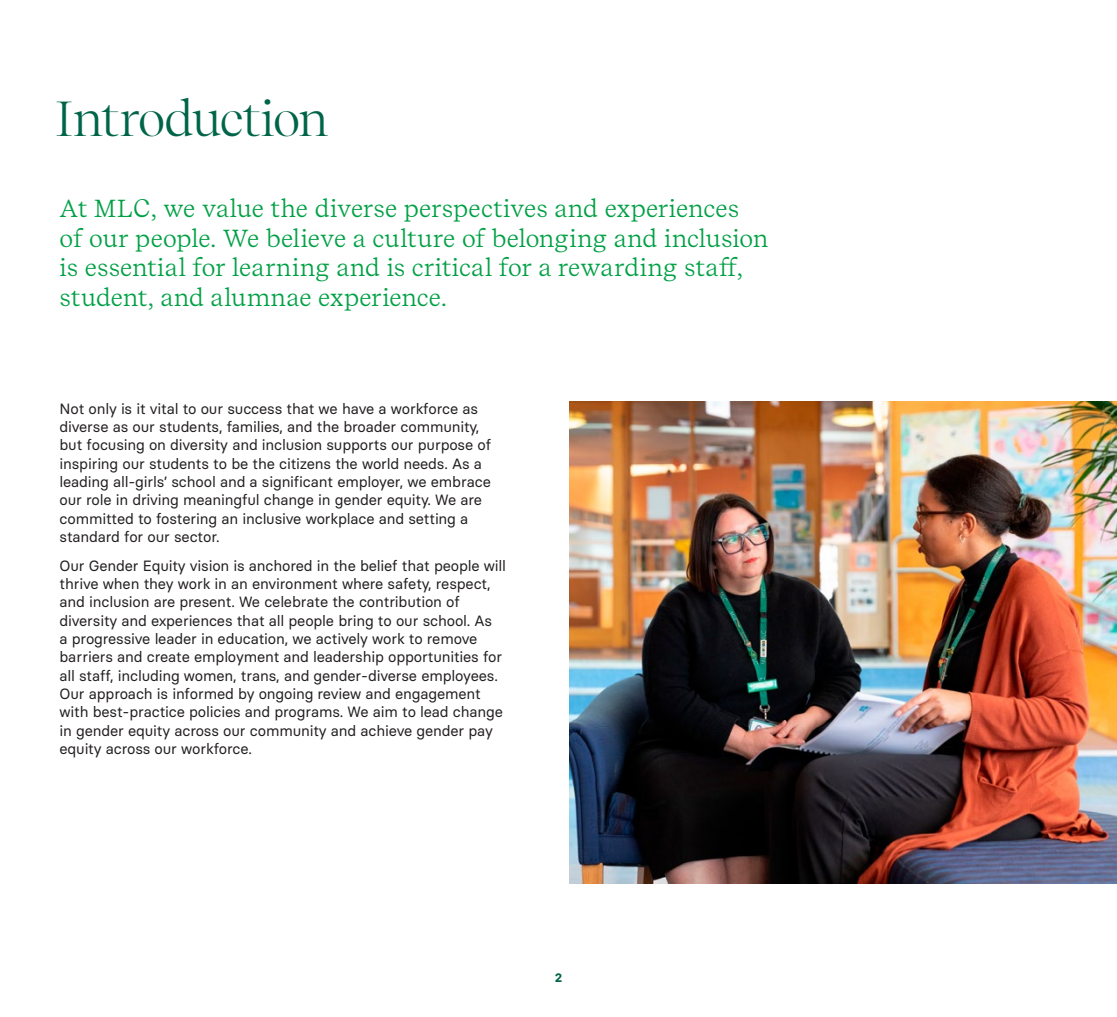
<style>
.page{position:relative;width:1117px;height:1017px;background:#fff}
.page>*{position:absolute;margin:0;border:0;box-sizing:border-box;transform-origin:0 0}
.t1{font:49px "Recife Display";letter-spacing:-.02em;color:#006548}
.t2{font:24.5px/29.8px "Recife Text";color:#00a045}
.t3{font:14.88px/18.4px "Basier Circle";letter-spacing:-.01em;color:#231f20}
.t4{font:700 12.25px "Basier Circle";color:#006548}
</style>
<div class="page">
<img style="left:569px;top:402px;width:547px;height:481px">
<h1 class="t1" style="left:56px;top:84px;width:274px">Introduction</h1>
<h2 class="t2" style="left:60px;top:193px;width:710px">At MLC, we value the diverse perspectives and experiences<br>of our people. We believe a culture of belonging and inclusion is essential for learning and is critical for a rewarding staff, student, and alumnae experience.</h2>
<p class="t3" style="left:60px;top:399px;width:433px">Not only is it vital to our success that we have a workforce as diverse as our students, families, and the broader community, but focusing on diversity and inclusion supports our purpose of inspiring our students to be the citizens the world needs. As a leading all-girls’ school and a significant employer, we embrace our role in driving meaningful change in gender equity. We are committed to fostering an inclusive workplace and setting a standard for our sector.</p>
<p class="t3" style="left:60px;top:556px;width:448px">Our Gender Equity vision is anchored in the belief that people will thrive when they work in an environment where safety, respect, and inclusion are present. We celebrate the contribution of diversity and experiences that all people bring to our school. As<br>a progressive leader in education, we actively work to remove barriers and create employment and leadership opportunities for all staff, including women, trans, and gender-diverse employees.<br>Our approach is informed by ongoing review and engagement with best-practice policies and programs. We aim to lead change in gender equity across our community and achieve gender pay equity across our workforce.</p>
<p class="t4" style="left:555px;top:970px;width:8px">2</p>
</div>
